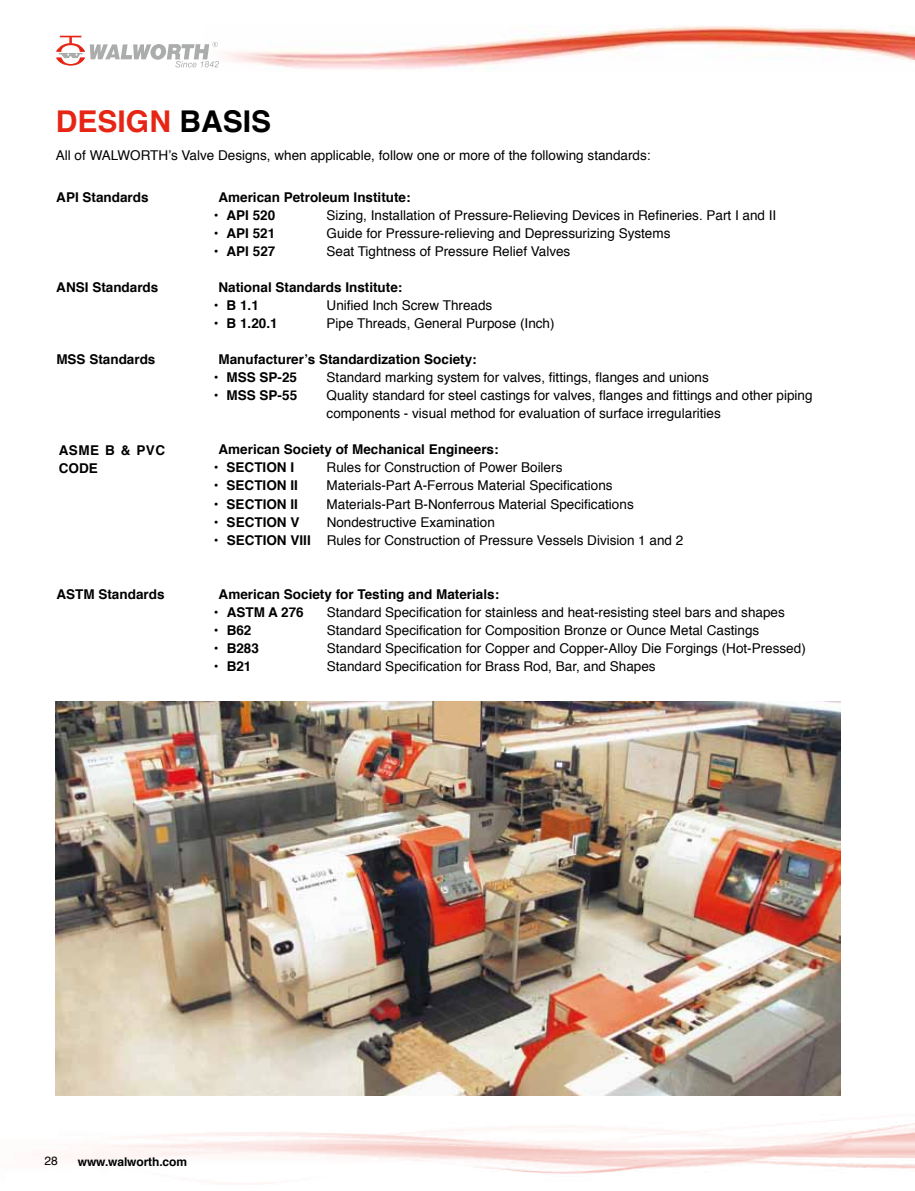
<style>
.page{position:relative;width:915px;height:1191px;background:#fff}
.page>*{position:absolute;margin:0;border:0;box-sizing:border-box;transform-origin:0 0}
.t1{font:700 30px "Helvetica";color:#e62514}
.t2{font:13.5px/18px "Helvetica";color:#000}
.t3{font:700 13.5px/18px "Helvetica";color:#000}
.t4{font:700 12px "Helvetica";letter-spacing:-.01em;color:#000}
.t5{font:12px "Helvetica";color:#000}
.s1{color:#000}
.s2{font-weight:400}
.s3{font-weight:700}
</style>
<div class="page">
<img style="left:55px;top:1095px;width:859px;height:89px">
<img style="left:201px;top:26px;width:713px;height:43px">
<svg style="left:56px;top:36px;width:163px;height:31px"></svg>
<img style="left:56px;top:701px;width:784px;height:394px">
<h1 class="t1" style="left:56px;top:97px;width:217px">DESIGN <span class="s1">BASIS</span></h1>
<p class="t2" style="left:56px;top:147px;width:596px">All of WALWORTH’s Valve Designs, when applicable, follow one or more of the following standards:</p>
<p class="t3" style="left:56px;top:189px;width:94px">API Standards</p>
<p class="t3" style="left:218px;top:189px;width:194px">American Petroleum Institute:</p>
<p class="t3" style="left:214px;top:207px;width:63px"><span class="s2">•</span> API 520</p>
<p class="t2" style="left:326px;top:207px;width:451px">Sizing, Installation of Pressure-Relieving Devices in Refineries. Part I and II</p>
<p class="t3" style="left:214px;top:225px;width:63px"><span class="s2">•</span> API 521</p>
<p class="t2" style="left:326px;top:225px;width:345px">Guide for Pressure-relieving and Depressurizing Systems</p>
<p class="t3" style="left:214px;top:243px;width:63px"><span class="s2">•</span> API 527</p>
<p class="t2" style="left:326px;top:243px;width:245px">Seat Tightness of Pressure Relief Valves</p>
<p class="t3" style="left:56px;top:279px;width:104px">ANSI Standards</p>
<p class="t3" style="left:218px;top:279px;width:185px">National Standards Institute:</p>
<p class="t3" style="left:214px;top:297px;width:47px"><span class="s2">•</span> B 1.1</p>
<p class="t2" style="left:326px;top:297px;width:167px">Unified Inch Screw Threads</p>
<p class="t3" style="left:214px;top:315px;width:65px"><span class="s2">•</span> B 1.20.1</p>
<p class="t2" style="left:326px;top:315px;width:229px">Pipe Threads, General Purpose (Inch)</p>
<p class="t3" style="left:56px;top:351px;width:101px">MSS Standards</p>
<p class="t3" style="left:218px;top:351px;width:260px">Manufacturer’s Standardization Society:</p>
<p class="t3" style="left:214px;top:369px;width:85px"><span class="s2">•</span> MSS SP-25</p>
<p class="t2" style="left:326px;top:369px;width:383px">Standard marking system for valves, fittings, flanges and unions</p>
<p class="t3" style="left:214px;top:387px;width:85px"><span class="s2">•</span> MSS SP-55</p>
<p class="t2" style="left:326px;top:387px;width:487px">Quality standard for steel castings for valves, flanges and fittings and other piping components - visual method for evaluation of surface irregularities</p>
<p class="t3" style="left:218px;top:441px;width:281px">American Society of Mechanical Engineers:</p>
<p class="t3" style="left:214px;top:459px;width:82px"><span class="s2">•</span> SECTION I</p>
<p class="t2" style="left:326px;top:459px;width:237px">Rules for Construction of Power Boilers</p>
<p class="t3" style="left:214px;top:477px;width:86px"><span class="s2">•</span> SECTION II</p>
<p class="t2" style="left:326px;top:477px;width:287px">Materials-Part A-Ferrous Material Specifications</p>
<p class="t3" style="left:214px;top:495px;width:86px"><span class="s2">•</span> SECTION II</p>
<p class="t2" style="left:326px;top:495px;width:308px">Materials-Part B-Nonferrous Material Specifications</p>
<p class="t3" style="left:214px;top:513px;width:87px"><span class="s2">•</span> SECTION V</p>
<p class="t2" style="left:326px;top:513px;width:170px">Nondestructive Examination</p>
<p class="t2" style="left:214px;top:531px;width:471px">• <span class="s3">SECTION VIII</span> Rules for Construction of Pressure Vessels Division 1 and 2</p>
<p class="t3" style="left:59px;top:441px;width:108px">ASME B &amp; PVC<br>CODE</p>
<p class="t3" style="left:56px;top:585px;width:110px">ASTM Standards</p>
<p class="t3" style="left:218px;top:585px;width:282px">American Society for Testing and Materials:</p>
<p class="t3" style="left:214px;top:603px;width:91px">• ASTM A 276</p>
<p class="t2" style="left:326px;top:603px;width:459px">Standard Specification for stainless and heat-resisting steel bars and shapes</p>
<p class="t3" style="left:214px;top:621px;width:39px">• B62</p>
<p class="t2" style="left:326px;top:621px;width:434px">Standard Specification for Composition Bronze or Ounce Metal Castings</p>
<p class="t3" style="left:214px;top:639px;width:47px"><span class="s2">•</span> B283</p>
<p class="t2" style="left:326px;top:639px;width:480px">Standard Specification for Copper and Copper-Alloy Die Forgings (Hot-Pressed)</p>
<p class="t3" style="left:214px;top:657px;width:39px"><span class="s2">•</span> B21</p>
<p class="t2" style="left:326px;top:657px;width:330px">Standard Specification for Brass Rod, Bar, and Shapes</p>
<p class="t5" style="left:45px;top:1151px;width:15px">28</p>
<p class="t4" style="left:78px;top:1151px;width:111px">www.walworth.com</p>
</div>
